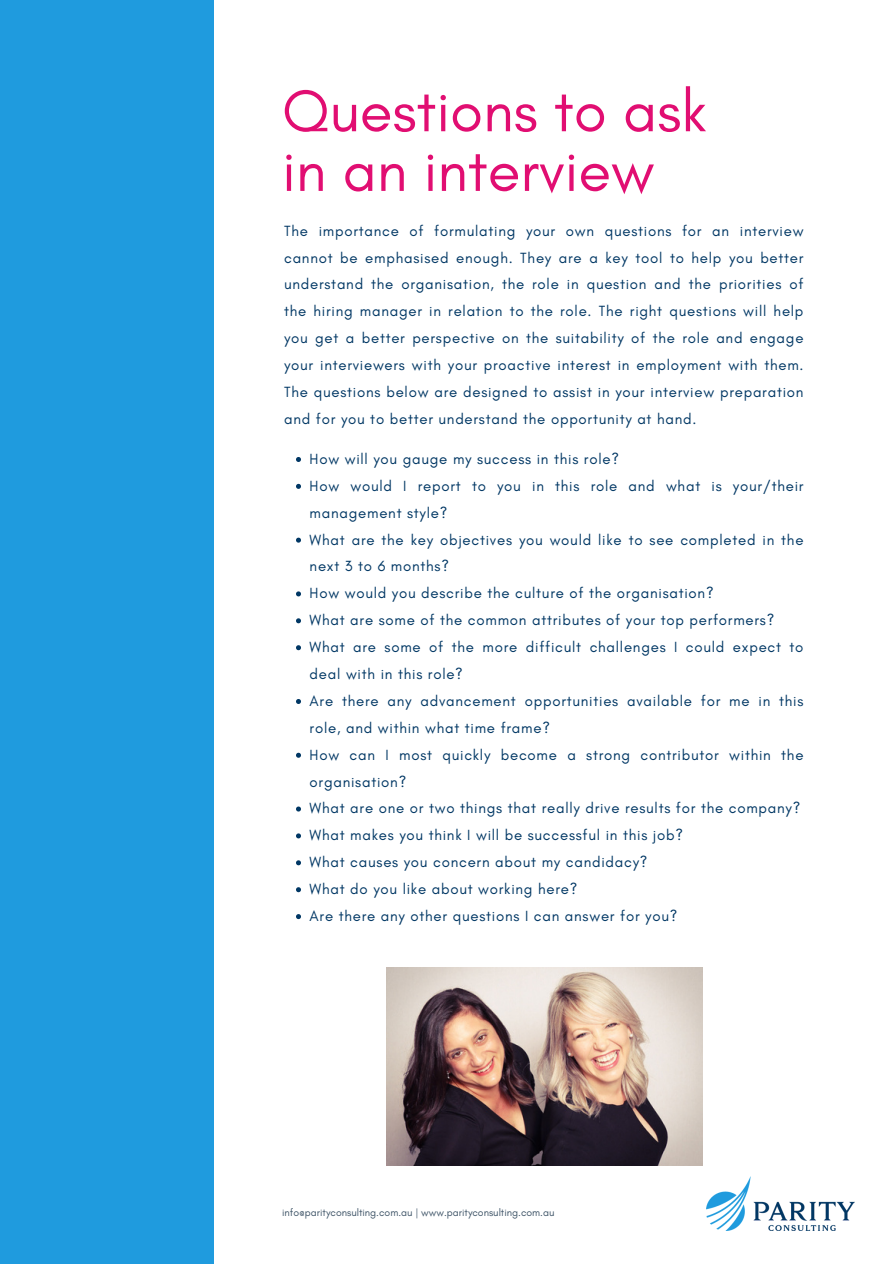
<style>
.page{position:relative;width:894px;height:1264px;background:#fff}
.page>*{position:absolute;margin:0;border:0;box-sizing:border-box;transform-origin:0 0}
.t1{font:60px/59.7px "Glacial Indifference";color:#e10e72}
.t2{font:15px/26.8px "Glacial Indifference";letter-spacing:.05em;color:#003764}
.t3{font:10.5px "Glacial Indifference";color:#3d5366}
</style>
<div class="page">
<div style="left:0;top:0;width:213px;height:1263px;background:#1f9bde"></div>
<img style="left:706px;top:1176px;width:148px;height:54px">
<img style="left:386px;top:967px;width:316px;height:198px">
<svg style="left:296px;top:457px;width:5px;height:5px"></svg>
<svg style="left:296px;top:484px;width:5px;height:5px"></svg>
<svg style="left:296px;top:537px;width:5px;height:5px"></svg>
<svg style="left:296px;top:591px;width:5px;height:5px"></svg>
<svg style="left:296px;top:618px;width:5px;height:5px"></svg>
<svg style="left:296px;top:645px;width:5px;height:5px"></svg>
<svg style="left:296px;top:699px;width:5px;height:5px"></svg>
<svg style="left:296px;top:752px;width:5px;height:5px"></svg>
<svg style="left:296px;top:806px;width:5px;height:5px"></svg>
<svg style="left:296px;top:833px;width:5px;height:5px"></svg>
<svg style="left:296px;top:860px;width:5px;height:5px"></svg>
<svg style="left:296px;top:887px;width:5px;height:5px"></svg>
<svg style="left:296px;top:914px;width:5px;height:5px"></svg>
<h2 class="t1" style="left:282px;top:80px;width:426px">Questions to ask in an interview</h2>
<p class="t2" style="left:284px;top:217px;width:520px;text-align:justify">The importance of formulating your own questions for an interview cannot be emphasised enough. They are a key tool to help you better understand the organisation, the role in question and the priorities of the hiring manager in relation to the role. The right questions will help you get a better perspective on the suitability of the role and engage your interviewers with your proactive interest in employment with them.<br>The questions below are designed to assist in your interview preparation and for you to better understand the opportunity at hand.</p>
<p class="t2" style="left:309px;top:445px;width:311px">How will you gauge my success in this role?</p>
<p class="t2" style="left:309px;top:472px;width:495px">How would I report to you in this role and what is your/their management style?</p>
<p class="t2" style="left:309px;top:526px;width:495px">What are the key objectives you would like to see completed in the next 3 to 6 months?</p>
<p class="t2" style="left:309px;top:579px;width:405px">How would you describe the culture of the organisation?</p>
<p class="t2" style="left:309px;top:606px;width:466px">What are some of the common attributes of your top performers?</p>
<p class="t2" style="left:309px;top:633px;width:495px">What are some of the more difficult challenges I could expect to deal with in this role?</p>
<p class="t2" style="left:309px;top:687px;width:495px">Are there any advancement opportunities available for me in this role, and within what time frame?</p>
<p class="t2" style="left:309px;top:741px;width:495px">How can I most quickly become a strong contributor within the organisation?</p>
<p class="t2" style="left:309px;top:794px;width:492px">What are one or two things that really drive results for the company?</p>
<p class="t2" style="left:309px;top:821px;width:375px">What makes you think I will be successful in this job?</p>
<p class="t2" style="left:309px;top:848px;width:339px">What causes you concern about my candidacy?</p>
<p class="t2" style="left:309px;top:875px;width:269px">What do you like about working here?</p>
<p class="t2" style="left:309px;top:902px;width:369px">Are there any other questions I can answer for you?</p>
<p class="t3" style="left:282px;top:1205px;width:274px">info@parityconsulting.com.au | www.parityconsulting.com.au</p>
</div>
